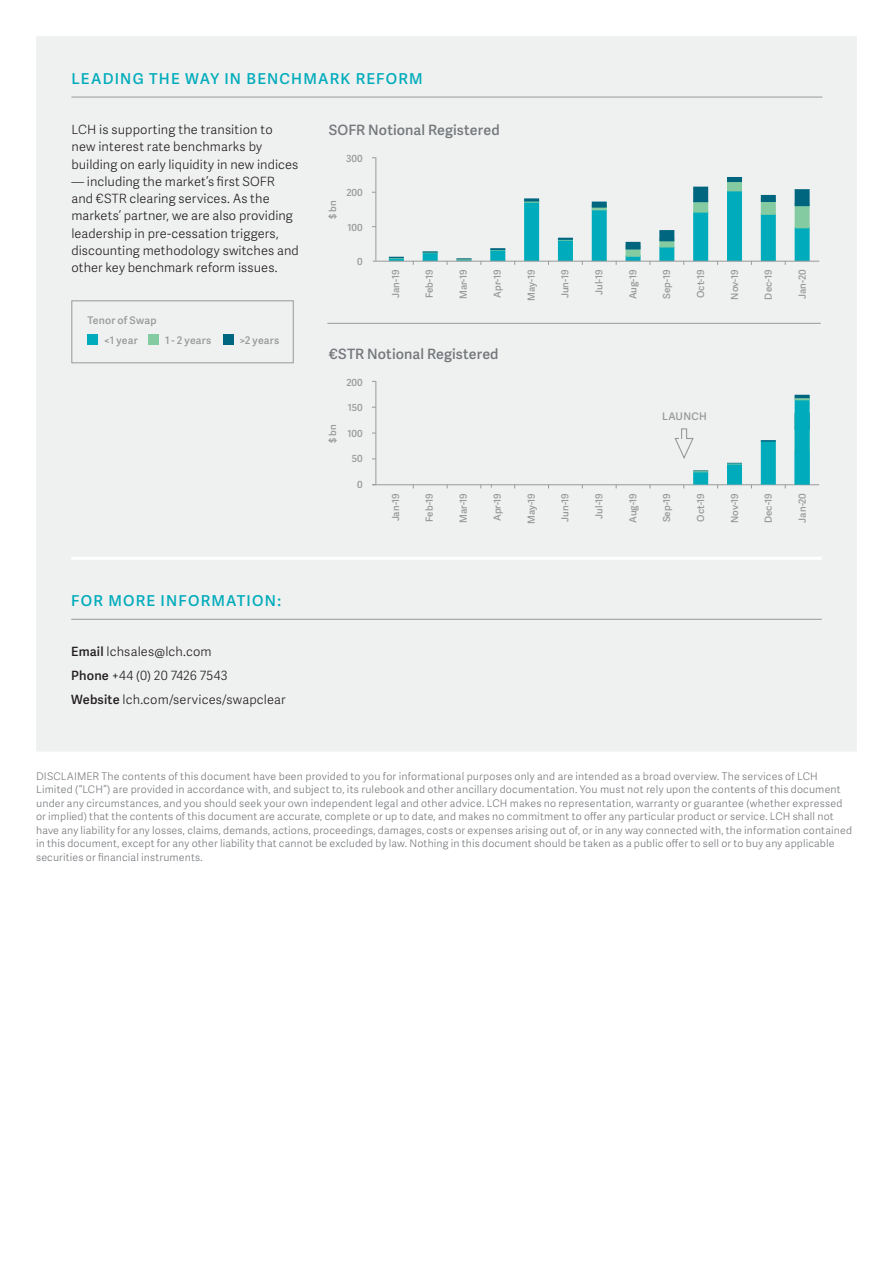
<style>
.page{position:relative;width:893px;height:1263px;background:#fff}
.page>*{position:absolute;margin:0;border:0;box-sizing:border-box;transform-origin:0 0}
.Sub-Head{font:600 15px "Adelle Sans";letter-spacing:.08em;color:#00acbb}
.Intro_Text__FactShee{font:600 14.25px "Adelle Sans";letter-spacing:.01em;color:#75787c}
.Bulleted_List{font:300 12.75px/17.2px "Adelle Sans";letter-spacing:.01em;color:#231f20}
.Body_Copy{font:300 12.75px "Adelle Sans";letter-spacing:.01em;color:#231f20}
.Disclaimer_copy{font:300 10.5px/13.5px "Adelle Sans";letter-spacing:.015em;color:#75787c}
.Table_Data_Copy{font:600 10.5px "Adelle Sans";letter-spacing:.02em;color:#989999}
.Table_Data_Copy-2{font:600 9.75px "Adelle Sans";color:#989999}
.s1{font-weight:600}
</style>
<div class="page">
<div style="left:36px;top:36px;width:821px;height:715px;background:#eff0f0"></div>
<hr style="left:375px;top:381px;width:1px;height:104px;background:#989999">
<hr style="left:373px;top:484px;width:446px;height:1px;background:#989999">
<hr style="left:71px;top:97px;width:751px;height:1px;background:#989999">
<hr style="left:71px;top:619px;width:751px;height:1px;background:#989999">
<hr style="left:71px;top:557px;width:751px;height:3px;background:#fff">
<hr style="left:375px;top:157px;width:1px;height:104px;background:#989999">
<div style="left:795px;top:227px;width:15px;height:34px;background:#00acbb"></div>
<div style="left:795px;top:203px;width:15px;height:25px;background:#85cba1"></div>
<div style="left:795px;top:189px;width:15px;height:17px;background:#006680"></div>
<div style="left:761px;top:213px;width:15px;height:48px;background:#00acbb"></div>
<div style="left:761px;top:198px;width:15px;height:17px;background:#85cba1"></div>
<div style="left:761px;top:195px;width:15px;height:7px;background:#006680"></div>
<div style="left:693px;top:211px;width:15px;height:50px;background:#00acbb"></div>
<div style="left:693px;top:199px;width:15px;height:14px;background:#85cba1"></div>
<div style="left:693px;top:187px;width:15px;height:15px;background:#006680"></div>
<div style="left:592px;top:209px;width:15px;height:52px;background:#00acbb"></div>
<div style="left:592px;top:204px;width:15px;height:6px;background:#85cba1"></div>
<div style="left:592px;top:202px;width:15px;height:6px;background:#006680"></div>
<div style="left:524px;top:200px;width:15px;height:61px;background:#00acbb"></div>
<hr style="left:524px;top:199px;width:15px;height:4px;background:#61c2a8">
<svg style="left:524px;top:198px;width:15px;height:4px"></svg>
<div style="left:659px;top:246px;width:15px;height:15px;background:#00acbb"></div>
<svg style="left:659px;top:241px;width:15px;height:6px"></svg>
<div style="left:659px;top:230px;width:15px;height:11px;background:#006680"></div>
<div style="left:626px;top:255px;width:15px;height:6px;background:#00acbb"></div>
<div style="left:626px;top:245px;width:15px;height:12px;background:#85cba1"></div>
<div style="left:626px;top:242px;width:15px;height:7px;background:#006680"></div>
<div style="left:558px;top:239px;width:15px;height:22px;background:#00acbb"></div>
<svg style="left:558px;top:238px;width:15px;height:3px"></svg>
<div style="left:490px;top:250px;width:15px;height:11px;background:#00acbb"></div>
<svg style="left:490px;top:248px;width:15px;height:3px"></svg>
<div style="left:423px;top:252px;width:15px;height:9px;background:#00acbb"></div>
<svg style="left:423px;top:251px;width:15px;height:2px"></svg>
<svg style="left:456px;top:258px;width:15px;height:3px"></svg>
<hr style="left:389px;top:258px;width:15px;height:3px;background:#00acbb">
<svg style="left:389px;top:257px;width:15px;height:2px"></svg>
<div style="left:727px;top:190px;width:15px;height:71px;background:#00acbb"></div>
<div style="left:727px;top:178px;width:15px;height:13px;background:#85cba1"></div>
<div style="left:727px;top:177px;width:15px;height:5px;background:#006680"></div>
<hr style="left:373px;top:261px;width:446px;height:1px;background:#989999">
<div style="left:795px;top:398px;width:15px;height:87px;background:#00acbb"></div>
<svg style="left:795px;top:398px;width:15px;height:2px"></svg>
<hr style="left:795px;top:395px;width:15px;height:3px;background:#006680">
<div style="left:761px;top:441px;width:15px;height:44px;background:#00acbb"></div>
<svg style="left:761px;top:440px;width:15px;height:2px"></svg>
<div style="left:727px;top:463px;width:15px;height:22px;background:#00acbb"></div>
<svg style="left:727px;top:463px;width:15px;height:1px"></svg>
<div style="left:693px;top:471px;width:15px;height:14px;background:#00acbb"></div>
<svg style="left:693px;top:470px;width:15px;height:2px"></svg>
<div style="left:87px;top:334px;width:11px;height:11px;background:#00acbb"></div>
<div style="left:148px;top:334px;width:11px;height:11px;background:#85cba1"></div>
<div style="left:223px;top:334px;width:11px;height:11px;background:#006680"></div>
<div style="left:71px;top:300px;width:223px;height:63px;border:1px solid #989999"></div>
<svg style="left:674px;top:428px;width:20px;height:31px"></svg>
<hr style="left:327px;top:323px;width:494px;height:1px;background:#989999">
<p class="Sub-Head" style="left:71px;top:68px;width:353px">LEADING THE WAY IN BENCHMARK REFORM</p>
<p class="Bulleted_List" style="left:71px;top:120px;width:228px">LCH is supporting the transition to new interest rate benchmarks by building on early liquidity in new indices</p>
<p class="Bulleted_List" style="left:71px;top:172px;width:229px">— including the market’s first SOFR and €STR clearing services. As the markets’ partner, we are also providing leadership in pre-cessation triggers, discounting methodology switches and other key benchmark reform issues.</p>
<p class="Table_Data_Copy" style="left:87px;top:312px;width:71px">Tenor of Swap</p>
<p class="Table_Data_Copy" style="left:104px;top:333px;width:35px">&lt;1 year</p>
<p class="Table_Data_Copy" style="left:165px;top:333px;width:48px">1 - 2 years</p>
<p class="Table_Data_Copy" style="left:239px;top:333px;width:41px">&gt;2 years</p>
<p class="Sub-Head" style="left:71px;top:590px;width:211px">FOR MORE INFORMATION:</p>
<p class="Body_Copy" style="left:71px;top:642px;width:142px"><span class="s1">Email</span> lchsales@lch.com</p>
<p class="Body_Copy" style="left:71px;top:666px;width:158px"><span class="s1">Phone</span> +44 (0) 20 7426 7543</p>
<p class="Body_Copy" style="left:71px;top:690px;width:216px"><span class="s1">Website</span> lch.com/services/swapclear</p>
<p class="Intro_Text__FactShee" style="left:329px;top:120px;width:172px">SOFR Notional Registered</p>
<p class="Table_Data_Copy-2" style="left:326px;top:219px;width:20px;rotate:-90deg">$ bn</p>
<p class="Table_Data_Copy-2" style="left:346px;top:151px;width:18px">300</p>
<p class="Table_Data_Copy-2" style="left:346px;top:186px;width:18px">200</p>
<p class="Table_Data_Copy-2" style="left:347px;top:220px;width:17px">100</p>
<p class="Table_Data_Copy-2" style="left:357px;top:255px;width:7px">0</p>
<p class="Table_Data_Copy-2" style="left:388px;top:298px;width:30px;rotate:-90deg">Jan-19</p>
<p class="Table_Data_Copy-2" style="left:422px;top:298px;width:30px;rotate:-90deg">Feb-19</p>
<p class="Table_Data_Copy-2" style="left:456px;top:299px;width:31px;rotate:-90deg">Mar-19</p>
<p class="Table_Data_Copy-2" style="left:490px;top:298px;width:30px;rotate:-90deg">Apr-19</p>
<p class="Table_Data_Copy-2" style="left:524px;top:301px;width:33px;rotate:-90deg">May-19</p>
<p class="Table_Data_Copy-2" style="left:558px;top:298px;width:30px;rotate:-90deg">Jun-19</p>
<p class="Table_Data_Copy-2" style="left:592px;top:295px;width:27px;rotate:-90deg">Jul-19</p>
<p class="Table_Data_Copy-2" style="left:626px;top:299px;width:32px;rotate:-90deg">Aug-19</p>
<p class="Table_Data_Copy-2" style="left:660px;top:299px;width:31px;rotate:-90deg">Sep-19</p>
<p class="Table_Data_Copy-2" style="left:694px;top:298px;width:30px;rotate:-90deg">Oct-19</p>
<p class="Table_Data_Copy-2" style="left:727px;top:300px;width:32px;rotate:-90deg">Nov-19</p>
<p class="Table_Data_Copy-2" style="left:761px;top:300px;width:32px;rotate:-90deg">Dec-19</p>
<p class="Table_Data_Copy-2" style="left:795px;top:299px;width:31px;rotate:-90deg">Jan-20</p>
<p class="Intro_Text__FactShee" style="left:329px;top:344px;width:171px">€STR Notional Registered</p>
<p class="Table_Data_Copy-2" style="left:326px;top:443px;width:20px;rotate:-90deg">$ bn</p>
<p class="Table_Data_Copy-2" style="left:346px;top:375px;width:18px">200</p>
<p class="Table_Data_Copy-2" style="left:348px;top:400px;width:16px">150</p>
<p class="Table_Data_Copy-2" style="left:347px;top:426px;width:17px">100</p>
<p class="Table_Data_Copy-2" style="left:352px;top:451px;width:12px">50</p>
<p class="Table_Data_Copy-2" style="left:357px;top:477px;width:7px">0</p>
<p class="Table_Data_Copy" style="left:662px;top:408px;width:46px">LAUNCH</p>
<p class="Table_Data_Copy-2" style="left:388px;top:521px;width:30px;rotate:-90deg">Jan-19</p>
<p class="Table_Data_Copy-2" style="left:422px;top:522px;width:30px;rotate:-90deg">Feb-19</p>
<p class="Table_Data_Copy-2" style="left:456px;top:523px;width:31px;rotate:-90deg">Mar-19</p>
<p class="Table_Data_Copy-2" style="left:490px;top:521px;width:30px;rotate:-90deg">Apr-19</p>
<p class="Table_Data_Copy-2" style="left:524px;top:524px;width:33px;rotate:-90deg">May-19</p>
<p class="Table_Data_Copy-2" style="left:558px;top:522px;width:30px;rotate:-90deg">Jun-19</p>
<p class="Table_Data_Copy-2" style="left:592px;top:518px;width:27px;rotate:-90deg">Jul-19</p>
<p class="Table_Data_Copy-2" style="left:626px;top:523px;width:32px;rotate:-90deg">Aug-19</p>
<p class="Table_Data_Copy-2" style="left:660px;top:522px;width:31px;rotate:-90deg">Sep-19</p>
<p class="Table_Data_Copy-2" style="left:694px;top:521px;width:30px;rotate:-90deg">Oct-19</p>
<p class="Table_Data_Copy-2" style="left:727px;top:523px;width:32px;rotate:-90deg">Nov-19</p>
<p class="Table_Data_Copy-2" style="left:761px;top:523px;width:32px;rotate:-90deg">Dec-19</p>
<p class="Table_Data_Copy-2" style="left:795px;top:523px;width:31px;rotate:-90deg">Jan-20</p>
<p class="Disclaimer_copy" style="left:36px;top:769px;width:817px">DISCLAIMER The contents of this document have been provided to you for informational purposes only and are intended as a broad overview. The services of LCH Limited (“LCH”) are provided in accordance with, and subject to, its rulebook and other ancillary documentation. You must not rely upon the contents of this document under any circumstances, and you should seek your own independent legal and other advice. LCH makes no representation, warranty or guarantee (whether expressed or implied) that the contents of this document are accurate, complete or up to date, and makes no commitment to offer any particular product or service. LCH shall not have any liability for any losses, claims, demands, actions, proceedings, damages, costs or expenses arising out of, or in any way connected with, the information contained in this document, except for any other liability that cannot be excluded by law. Nothing in this document should be taken as a public offer to sell or to buy any applicable securities or financial instruments.</p>
</div>
